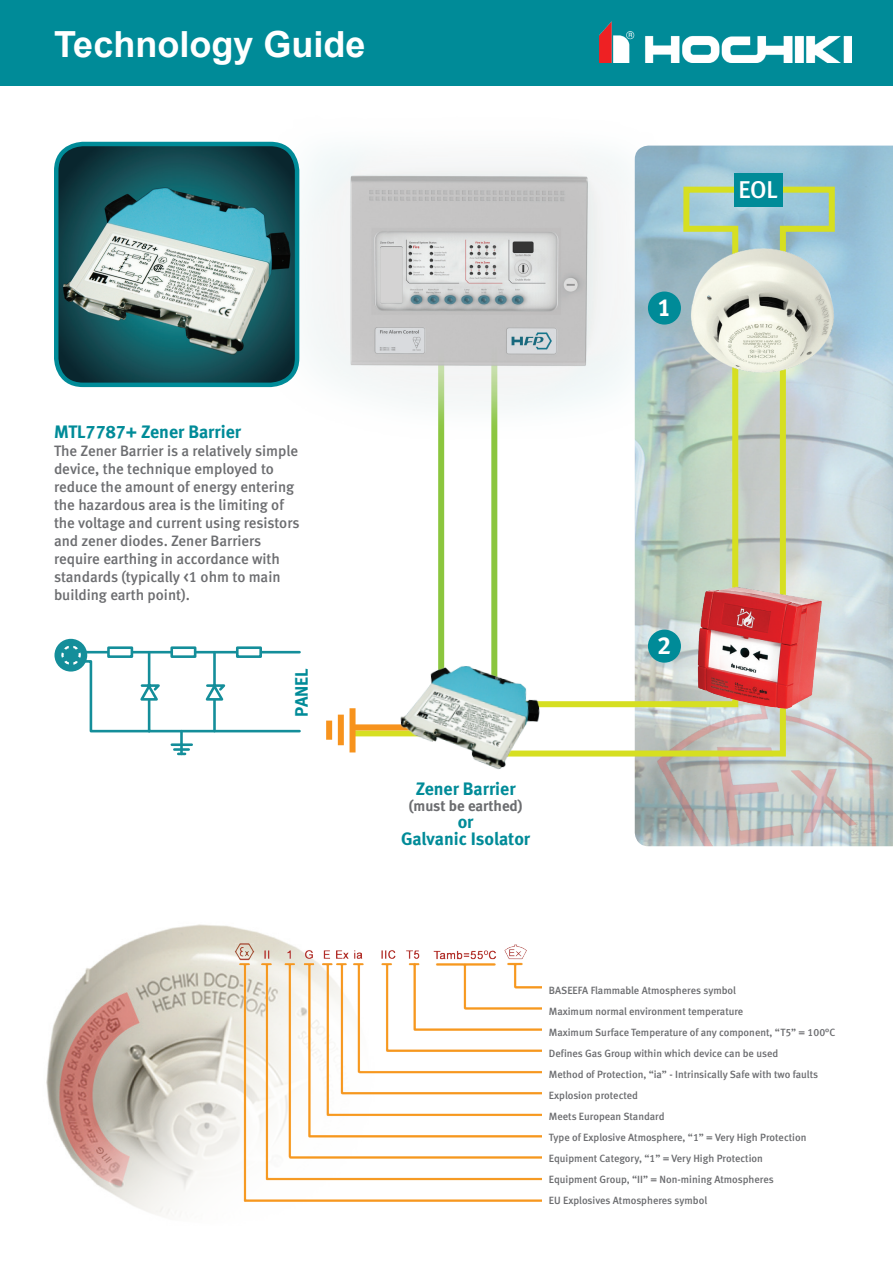
<style>
.page{position:relative;width:893px;height:1263px;background:#fff}
.page>*{position:absolute;margin:0;border:0;box-sizing:border-box;transform-origin:0 0}
.t1{font:700 36px "Arial";color:#fff}
.t2{font:24.75px "Meta Bold CE Lf";color:#fff}
.t3{font:24.3px "Meta Medium CELF";color:#fff}
.t4{font:18px/16.5px "Meta Bold CE Lf";color:#008b98;text-align:center}
.t5{font:15px/18px "Meta Medium CELF";color:#6c6d70}
.t6{font:15px "Meta Bold CE Lf";color:#6c6d70}
.t7{font:10.5px/21px "Meta Medium CELF";color:#6c6d70}
</style>
<div class="page">
<div style="left:350px;top:730px;width:80px;height:6px;background:#d6df21"></div>
<div style="left:350px;top:724px;width:80px;height:6px;background:#f7931d"></div>
<svg style="left:438px;top:439px;width:7px;height:194px"></svg>
<img style="left:226px;top:141px;width:447px;height:298px">
<img style="left:56px;top:144px;width:241px;height:241px">
<div style="left:54px;top:142px;width:245px;height:245px;border:4px solid #008b98;border-radius:27px"></div>
<div style="left:0;top:0;width:893px;height:85px;background:#008b98"></div>
<img style="left:599px;top:21px;width:252px;height:42px">
<img style="left:635px;top:146px;width:258px;height:700px">
<svg style="left:54px;top:639px;width:247px;height:94px"></svg>
<hr style="left:180px;top:731px;width:3px;height:23px;background:#148e9a">
<hr style="left:174px;top:748px;width:15px;height:3px;background:#148e9a">
<hr style="left:172px;top:743px;width:20px;height:3px;background:#148e9a">
<svg style="left:490px;top:184px;width:348px;height:575px"></svg>
<div style="left:734px;top:173px;width:48px;height:33px;background:#008b98"></div>
<img style="left:675px;top:567px;width:164px;height:164px">
<img style="left:680px;top:228px;width:163px;height:164px">
<img style="left:391px;top:633px;width:160px;height:136px">
<div style="left:326px;top:720px;width:6px;height:20px;background:#f7931d"></div>
<div style="left:338px;top:715px;width:6px;height:30px;background:#f7931d"></div>
<div style="left:350px;top:708px;width:6px;height:44px;background:#f7931d"></div>
<div style="left:648px;top:292px;width:33px;height:33px;background:#008b98;border-radius:50%"></div>
<div style="left:648px;top:630px;width:33px;height:33px;background:#008b98;border-radius:50%"></div>
<img style="left:46px;top:924px;width:238px;height:291px">
<img style="left:234px;top:942px;width:308px;height:264px">
<h1 class="t1" style="left:54px;top:20px;width:313px">Technology Guide</h1>
<h3 class="t4" style="left:54px;top:423px;width:189px">MTL7787+ Zener Barrier</h3>
<p class="t5" style="left:54px;top:442px;width:247px">The Zener Barrier is a relatively simple device, the technique employed to reduce the amount of energy entering the hazardous area is the limiting of the voltage and current using resistors and zener diodes. Zener Barriers require earthing in accordance with standards (typically &lt;1 ohm to main building earth point).</p>
<h3 class="t4" style="left:293px;top:717px;width:50px;rotate:-90deg">PANEL</h3>
<h3 class="t4" style="left:416px;top:780px;width:101px">Zener Barrier</h3>
<h3 class="t6" style="left:409px;top:797px;width:115px">(must be earthed)</h3>
<h3 class="t4" style="left:401px;top:813px;width:131px">or<br>Galvanic Isolator</h3>
<h2 class="t2" style="left:657px;top:292px;width:15px">1</h2>
<h3 class="t3" style="left:738px;top:174px;width:41px">EOL</h3>
<h2 class="t2" style="left:657px;top:630px;width:15px">2</h2>
<p class="t7" style="left:549px;top:980px;width:288px">BASEEFA Flammable Atmospheres symbol<br>Maximum normal environment temperature<br>Maximum Surface Temperature of any component, “T5” = 100°C Defines Gas Group within which device can be used<br>Method of Protection, “ia” - Intrinsically Safe with two faults Explosion protected<br>Meets European Standard<br>Type of Explosive Atmosphere, “1” = Very High Protection Equipment Category, “1” = Very High Protection<br>Equipment Group, “II” = Non-mining Atmospheres<br>EU Explosives Atmospheres symbol</p>
</div>
